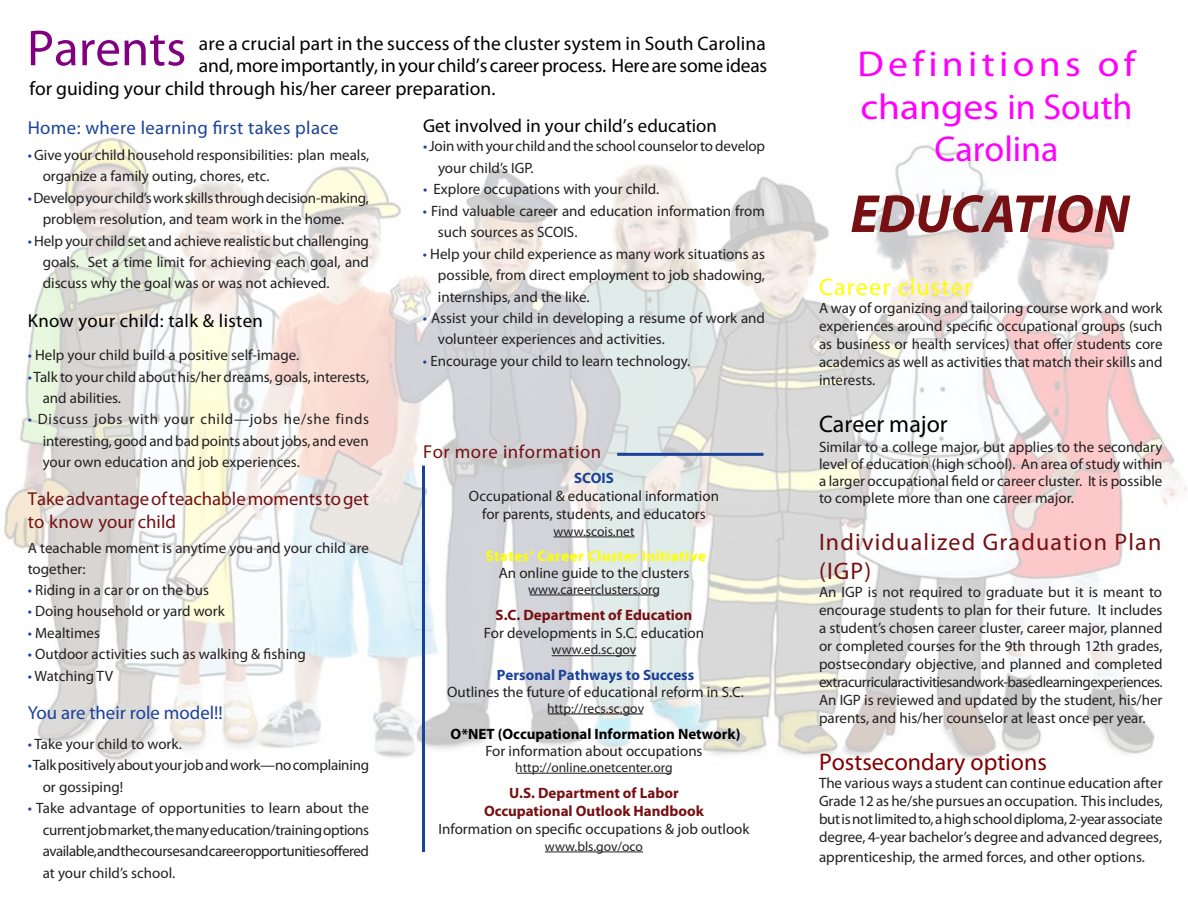
<style>
.page{position:relative;width:1188px;height:918px;background:#fff}
.page>*{position:absolute;margin:0;border:0;box-sizing:border-box;transform-origin:0 0}
.t1{font:italic 700 54px "Myriad Pro";color:#761012}
.t2{font:51px "Myriad Pro";color:#800080}
.t3{font:36px/42.9px "Myriad Pro";color:#f0f;text-align:center;scale:1.1 1}
.t4{font:24px/28.8px "Myriad Pro";letter-spacing:.05em;color:#761012}
.t5{font:24px "Myriad Pro";color:#800000}
.t6{font:24px "Myriad Pro";letter-spacing:.05em;color:#ff0}
.t7{font:24px "Myriad Pro";color:#000}
.t8{font:19.5px "Myriad Pro";color:#000}
.t9{font:18.75px/22.5px "Myriad Pro";color:#761012}
.t10{font:18.75px "Myriad Pro";letter-spacing:.02em;color:#1b4299}
.t11{font:18.75px "Myriad Pro";color:#000}
.t12{font:18.75px "Myriad Pro";letter-spacing:.02em;color:#000}
.t13{font:18.75px "Myriad Pro";color:#1b4299}
.t14{font:18.75px "Myriad Pro";letter-spacing:.03em;color:#761012}
.t15{font:15px/21.5px "Myriad Pro";color:#231f20;text-align:justify}
.t16{font:700 15px "Myriad Pro";color:#761012}
.t17{font:700 15px/17.2px "Myriad Pro";color:#000;text-align:center}
.t18{font:700 15px/17.2px "Myriad Pro";letter-spacing:.03em;color:#ff0;text-align:center}
.t19{font:700 15px "Myriad Pro";color:#1b4299}
.t20{font:13.5px "Myriad Pro";color:#231f20}
.s1{color:#1b4299}
.s2{font-weight:400;color:#231f20}
.s3{font-weight:700;color:#1b4299}
</style>
<div class="page">
<img style="left:4px;top:138px;width:1183px;height:635px">
<hr style="left:554px;top:537px;width:80px;height:1px;background:#231f20">
<hr style="left:552px;top:655px;width:84px;height:1px;background:#231f20">
<hr style="left:545px;top:852px;width:98px;height:1px;background:#231f20">
<hr style="left:530px;top:595px;width:128px;height:1px;background:#231f20">
<hr style="left:548px;top:714px;width:95px;height:1px;background:#231f20">
<hr style="left:517px;top:773px;width:154px;height:1px;background:#231f20">
<hr style="left:617px;top:453px;width:147px;height:3px;background:#1b4299">
<hr style="left:422px;top:466px;width:3px;height:386px;background:#1b4299">
<p class="t2" style="left:27px;top:17px;width:161px">Parents</p>
<p class="t8" style="left:199px;top:31px;width:568px">are a crucial part in the success of the cluster system in South Carolina</p>
<p class="t8" style="left:199px;top:54px;width:570px">and, more importantly, in your child’s career process. Here are some ideas</p>
<p class="t8" style="left:29px;top:76px;width:468px">for guiding your child through his/her career preparation.</p>
<p class="t10" style="left:28px;top:116px;width:312px">Home: where learning first takes place</p>
<p class="t15" style="left:43px;top:144px;width:328px;text-indent:-15px"><span class="s1">•</span> Give your child household responsibilities: plan meals, organize a family outing, chores, etc.</p>
<p class="t15" style="left:43px;top:187px;width:328px;text-indent:-15px"><span class="s1">•</span>Develop your child’s work skills through decision-making, problem resolution, and team work in the home.</p>
<p class="t15" style="left:43px;top:230px;width:328px;text-indent:-15px"><span class="s1">•</span>Help your child set and achieve realistic but challenging goals. Set a time limit for achieving each goal, and discuss why the goal was or was not achieved.</p>
<p class="t12" style="left:28px;top:310px;width:237px">Know your child: talk &amp; listen</p>
<p class="t15" style="left:28px;top:344px;width:273px"><span class="s1">•</span> Help your child build a positive self-image.</p>
<p class="t15" style="left:43px;top:366px;width:328px;text-indent:-15px"><span class="s1">•</span>Talk to your child about his/her dreams, goals, interests, and abilities.</p>
<p class="t15" style="left:43px;top:408px;width:328px;text-indent:-15px"><span class="s1">•</span> Discuss jobs with your child—jobs he/she finds interesting, good and bad points about jobs, and even your own education and job experiences.</p>
<p class="t9" style="left:28px;top:488px;width:343px">Take advantage of teachable moments to get to know your child</p>
<p class="t15" style="left:28px;top:537px;width:343px;line-height:20.5px">A teachable moment is anytime you and your child are together:</p>
<p class="t15" style="left:28px;top:579px;width:183px"><span class="s1">•</span> Riding in a car or on the bus</p>
<p class="t15" style="left:28px;top:600px;width:199px"><span class="s1">•</span> Doing household or yard work</p>
<p class="t15" style="left:28px;top:622px;width:74px"><span class="s1">•</span> Mealtimes</p>
<p class="t15" style="left:28px;top:643px;width:280px"><span class="s1">•</span> Outdoor activities such as walking &amp; fishing</p>
<p class="t15" style="left:28px;top:665px;width:87px"><span class="s1">•</span> Watching TV</p>
<p class="t13" style="left:28px;top:701px;width:197px">You are their role model!!</p>
<p class="t15" style="left:28px;top:733px;width:156px"><span class="s1">•</span> Take your child to work.</p>
<p class="t15" style="left:43px;top:754px;width:328px;text-indent:-15px"><span class="s1">•</span> Talk positively about your job and work—no complaining or gossiping!</p>
<p class="t15" style="left:43px;top:797px;width:328px;text-indent:-15px"><span class="s1">•</span> Take advantage of opportunities to learn about the current job market, the many education/training options available, and the courses and career opportunities offered at your child’s school.</p>
<p class="t11" style="left:423px;top:114px;width:296px">Get involved in your child’s education</p>
<p class="t15" style="left:438px;top:135px;width:329px;text-indent:-15px"><span class="s1">•</span>Join with your child and the school counselor to develop your child’s IGP.</p>
<p class="t15" style="left:423px;top:178px;width:238px"><span class="s1">•</span> Explore occupations with your child.</p>
<p class="t15" style="left:438px;top:200px;width:329px;text-indent:-15px"><span class="s1">•</span> Find valuable career and education information from such sources as SCOIS.</p>
<p class="t15" style="left:438px;top:243px;width:329px;text-indent:-15px"><span class="s1">•</span> Help your child experience as many work situations as possible, from direct employment to job shadowing, internships, and the like.</p>
<p class="t15" style="left:438px;top:307px;width:329px;text-indent:-15px"><span class="s1">•</span> Assist your child in developing a resume of work and volunteer experiences and activities.</p>
<p class="t15" style="left:423px;top:350px;width:269px"><span class="s1">•</span> Encourage your child to learn technology.</p>
<p class="t14" style="left:423px;top:440px;width:180px">For more information</p>
<p class="t19" style="left:574px;top:469px;width:41px">SCOIS</p>
<p class="t15" style="left:469px;top:485px;width:252px">Occupational &amp; educational information</p>
<p class="t15" style="left:482px;top:503px;width:225px">for parents, students, and educators</p>
<p class="t20" style="left:554px;top:523px;width:82px">www.scois.net</p>
<p class="t18" style="left:485px;top:547px;width:222px">States’ Career Cluster Initiative<br><span class="s2">An online guide to the clusters</span></p>
<p class="t20" style="left:528px;top:581px;width:133px">www.careerclusters.org</p>
<p class="t16" style="left:496px;top:605px;width:198px">S.C. Department of Education</p>
<p class="t15" style="left:484px;top:622px;width:222px">For developments in S.C. education</p>
<p class="t20" style="left:552px;top:642px;width:86px">www.ed.sc.gov</p>
<p class="t15" style="left:447px;top:666px;width:298px;line-height:17.5px;text-align:center"><span class="s3">Personal Pathways to Success<br></span>Outlines the future of educational reform in S.C.</p>
<p class="t20" style="left:547px;top:700px;width:99px">http://recs.sc.gov</p>
<p class="t17" style="left:451px;top:725px;width:291px">O*NET (Occupational Information Network)<br><span class="s2">For information about occupations</span></p>
<p class="t20" style="left:515px;top:760px;width:159px">http://online.onetcenter.org</p>
<p class="t16" style="left:509px;top:784px;width:171px">U.S. Department of Labor</p>
<p class="t16" style="left:484px;top:802px;width:221px">Occupational Outlook Handbook</p>
<p class="t15" style="left:438px;top:818px;width:313px">Information on specific occupations &amp; job outlook</p>
<p class="t20" style="left:545px;top:838px;width:100px">www.bls.gov/oco</p>
<p class="t3" style="left:858px;top:42px;width:254px">Definitions of changes in South<br>Carolina</p>
<p class="t1" style="left:850px;top:179px;width:281px">EDUCATION</p>
<p class="t6" style="left:819px;top:272px;width:154px">Career cluster</p>
<p class="t15" style="left:819px;top:298px;width:345px;line-height:18px">A way of organizing and tailoring course work and work experiences around specific occupational groups (such as business or health services) that offer students core academics as well as activities that match their skills and interests.</p>
<p class="t7" style="left:819px;top:409px;width:130px">Career major</p>
<p class="t15" style="left:819px;top:438px;width:345px;line-height:17.1px">Similar to a college major, but applies to the secondary level of education (high school). An area of study within a larger occupational field or career cluster. It is possible to complete more than one career major.</p>
<p class="t4" style="left:819px;top:528px;width:344px">Individualized Graduation Plan (IGP)</p>
<p class="t15" style="left:819px;top:583px;width:345px;line-height:18px">An IGP is not required to graduate but it is meant to encourage students to plan for their future. It includes a student’s chosen career cluster, career major, planned or completed courses for the 9th through 12th grades, postsecondary objective, and planned and completed extracurricular activities and work-based learning experiences.<br>An IGP is reviewed and updated by the student, his/her parents, and his/her counselor at least once per year.</p>
<p class="t5" style="left:819px;top:747px;width:229px">Postsecondary options</p>
<p class="t15" style="left:819px;top:774px;width:345px;line-height:18px">The various ways a student can continue education after Grade 12 as he/she pursues an occupation. This includes, but is not limited to, a high school diploma, 2-year associate degree, 4-year bachelor’s degree and advanced degrees,</p>
<p class="t15" style="left:819px;top:846px;width:327px">apprenticeship, the armed forces, and other options.</p>
</div>
